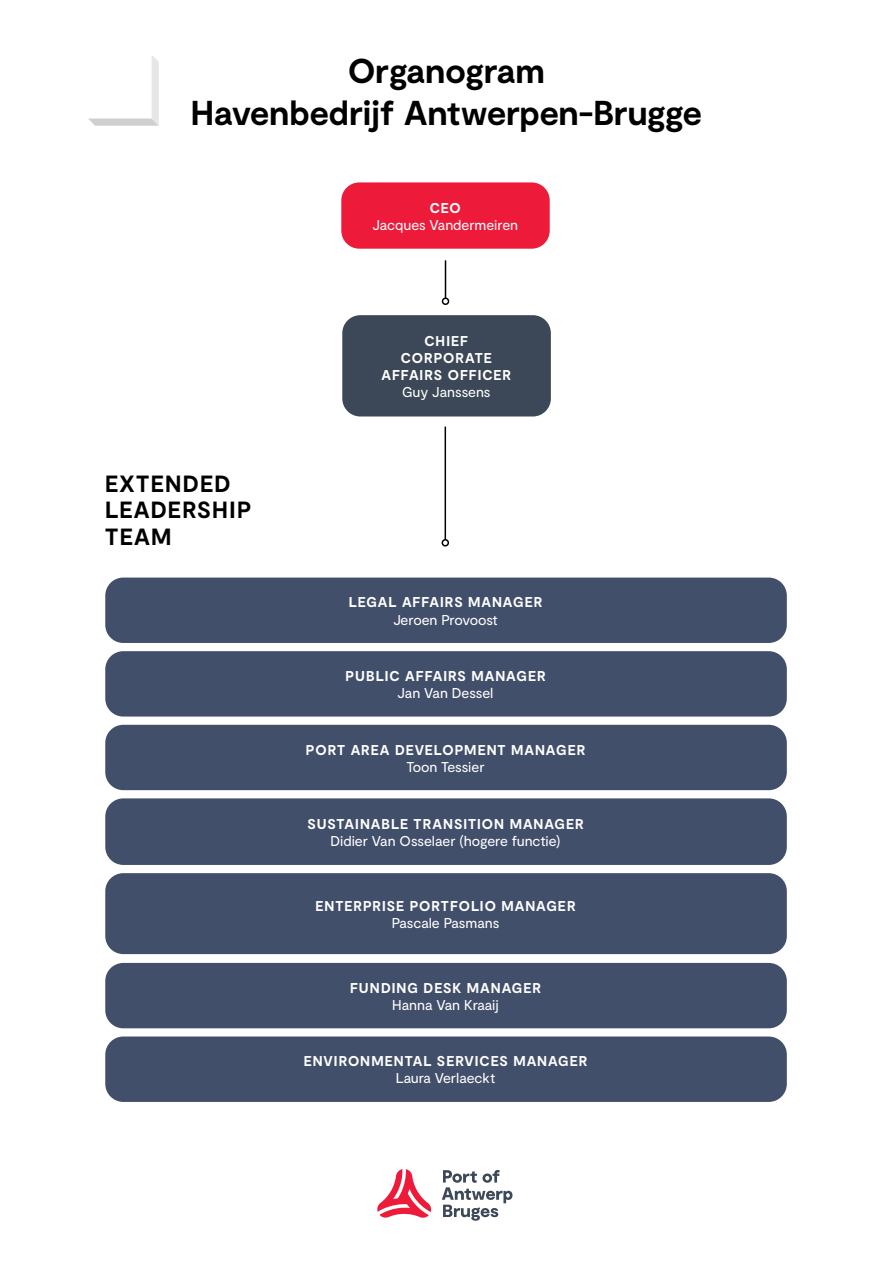
<style>
.page{position:relative;width:893px;height:1263px;background:#fff}
.page>*{position:absolute;margin:0;border:0;box-sizing:border-box;transform-origin:0 0}
.t1{font:700 34.5px/42px "Moderat";letter-spacing:-.005em;color:#000;text-align:center}
.t2{font:700 23.4px/26.4px "Moderat";letter-spacing:.055em;color:#000}
.t3{font:700 14.25px/17.1px "Moderat";letter-spacing:.07em;color:#fff;text-align:center}
.t4{font:14.25px "Moderat";letter-spacing:-.005em;color:#fff}
.t5{font:14.25px "Moderat";letter-spacing:-.025em;color:#fff}
</style>
<div class="page">
<svg style="left:377px;top:1169px;width:55px;height:49px"></svg>
<svg style="left:442px;top:1170px;width:70px;height:51px"></svg>
<hr style="left:445px;top:427px;width:1px;height:113px;background:#000">
<div style="left:442px;top:539px;width:7px;height:7px;border:2px solid #000;border-radius:50%"></div>
<div style="left:105px;top:577px;width:682px;height:66px;background:#424f6b;border-radius:18px"></div>
<div style="left:105px;top:651px;width:682px;height:65px;background:#424f6b;border-radius:18px"></div>
<div style="left:105px;top:725px;width:682px;height:65px;background:#424f6b;border-radius:18px"></div>
<div style="left:105px;top:798px;width:682px;height:67px;background:#424f6b;border-radius:18px"></div>
<div style="left:105px;top:873px;width:682px;height:81px;background:#424f6b;border-radius:18px"></div>
<div style="left:105px;top:963px;width:682px;height:65px;background:#424f6b;border-radius:18px"></div>
<div style="left:342px;top:315px;width:209px;height:101px;background:#3c4857;border-radius:18px"></div>
<svg style="left:88px;top:56px;width:71px;height:70px"></svg>
<div style="left:105px;top:1036px;width:682px;height:66px;background:#424f6b;border-radius:18px"></div>
<hr style="left:445px;top:260px;width:1px;height:38px;background:#000">
<div style="left:442px;top:297px;width:7px;height:8px;border:2px solid #000;border-radius:50%"></div>
<div style="left:341px;top:182px;width:209px;height:67px;background:#ed1a39;border-radius:18px"></div>
<h1 class="t1" style="left:191px;top:52px;width:513px">Organogram<br>Havenbedrijf Antwerpen-Brugge</h1>
<p class="t3" style="left:430px;top:200px;width:33px">CEO</p>
<p class="t4" style="left:372px;top:216px;width:147px">Jacques Vandermeiren</p>
<h2 class="t2" style="left:105px;top:471px;width:148px">EXTENDED<br>LEADERSHIP<br>TEAM</h2>
<p class="t3" style="left:381px;top:333px;width:131px">CHIEF<br>CORPORATE<br>AFFAIRS OFFICER</p>
<p class="t4" style="left:402px;top:383px;width:90px">Guy Janssens</p>
<p class="t3" style="left:349px;top:594px;width:195px">LEGAL AFFAIRS MANAGER</p>
<p class="t5" style="left:393px;top:611px;width:106px">Jeroen Provoost</p>
<p class="t3" style="left:345px;top:668px;width:202px">PUBLIC AFFAIRS MANAGER</p>
<p class="t4" style="left:398px;top:684px;width:97px">Jan Van Dessel</p>
<p class="t3" style="left:306px;top:742px;width:281px">PORT AREA DEVELOPMENT MANAGER</p>
<p class="t4" style="left:406px;top:758px;width:80px">Toon Tessier</p>
<p class="t3" style="left:307px;top:816px;width:278px">SUSTAINABLE TRANSITION MANAGER</p>
<p class="t4" style="left:330px;top:832px;width:232px">Didier Van Osselaer (hogere functie)</p>
<p class="t3" style="left:316px;top:898px;width:261px">ENTERPRISE PORTFOLIO MANAGER</p>
<p class="t4" style="left:392px;top:914px;width:109px">Pascale Pasmans</p>
<p class="t3" style="left:350px;top:980px;width:192px">FUNDING DESK MANAGER</p>
<p class="t4" style="left:392px;top:996px;width:108px">Hanna Van Kraaij</p>
<p class="t3" style="left:304px;top:1053px;width:285px">ENVIRONMENTAL SERVICES MANAGER</p>
<p class="t4" style="left:396px;top:1070px;width:101px">Laura Verlaeckt</p>
</div>
